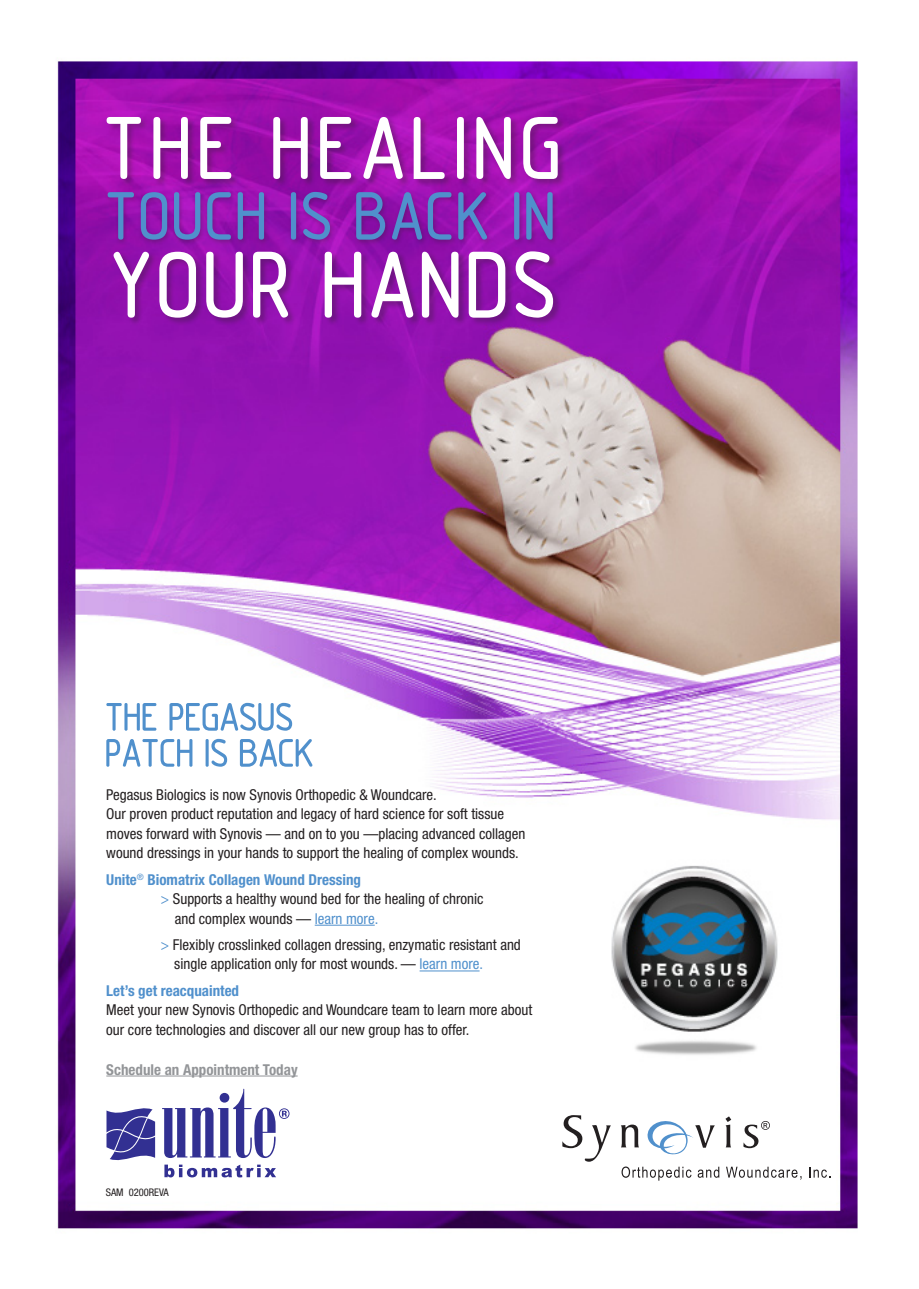
<style>
.page{position:relative;width:919px;height:1289px;background:#fff}
.page>*{position:absolute;margin:0;border:0;box-sizing:border-box;transform-origin:0 0}
.t1{font:condensed 15px/19.5px "Helvetica Neue";color:#231f20}
.t2{font:700 condensed 15px "Helvetica Neue";color:#5090cc}
.t3{font:700 condensed 15px "Helvetica Neue";color:#939598}
.t4{font:condensed 10.5px "Helvetica Neue";color:#231f20}
.s1{font-family:"Myriad Pro";font-stretch:normal;color:#5090cc}
.s2{color:#5090cc}
</style>
<div class="page">
<img style="left:57px;top:61px;width:801px;height:1168px">
<div style="left:105px;top:189px;width:453px;height:57px;background:#231f20;opacity:.3"></div>
<svg style="left:108px;top:192px;width:444px;height:48px;background:#8037b4"></svg>
<div style="left:106px;top:116px;width:459px;height:71px;background:#231f20;opacity:.3"></div>
<svg style="left:107px;top:117px;width:450px;height:62px"></svg>
<div style="left:113px;top:250px;width:448px;height:76px;background:#231f20;opacity:.3"></div>
<svg style="left:113px;top:251px;width:440px;height:67px"></svg>
<hr style="left:315px;top:924px;width:60px;height:1px;background:#5090cc">
<hr style="left:419px;top:970px;width:60px;height:1px;background:#5090cc">
<hr style="left:106px;top:1075px;width:191px;height:1px;background:#939598">
<svg style="left:106px;top:738px;width:207px;height:29px"></svg>
<svg style="left:106px;top:703px;width:186px;height:28px"></svg>
<svg style="left:621px;top:1166px;width:70px;height:14px"></svg>
<svg style="left:697px;top:1166px;width:22px;height:11px"></svg>
<svg style="left:726px;top:1166px;width:75px;height:13px"></svg>
<svg style="left:809px;top:1166px;width:21px;height:11px"></svg>
<svg style="left:562px;top:1115px;width:48px;height:46px"></svg>
<svg style="left:620px;top:1124px;width:19px;height:23px"></svg>
<svg style="left:646px;top:1117px;width:68px;height:38px"></svg>
<svg style="left:725px;top:1116px;width:6px;height:31px"></svg>
<svg style="left:743px;top:1120px;width:26px;height:28px"></svg>
<svg style="left:164px;top:1164px;width:112px;height:13px"></svg>
<svg style="left:106px;top:1104px;width:49px;height:59px"></svg>
<svg style="left:162px;top:1088px;width:127px;height:69px"></svg>
<p class="t1" style="left:106px;top:784px;width:420px">Pegasus Biologics is now Synovis Orthopedic &amp; Woundcare.<br>Our proven product reputation and legacy of hard science for soft tissue moves forward with Synovis — and on to you —placing advanced collagen wound dressings in your hands to support the healing of complex wounds.</p>
<p class="t2" style="left:106px;top:870px;width:256px">Unite<sup>®</sup> Biomatrix Collagen Wound Dressing</p>
<p class="t1" style="left:160px;top:889px;width:325px"><span class="s1">&gt;</span> Supports a healthy wound bed for the healing of chronic</p>
<p class="t1" style="left:175px;top:908px;width:205px">and complex wounds — <span class="s2">learn more.</span></p>
<p class="t1" style="left:174px;top:934px;width:348px;text-indent:-14px"><span class="s1">&gt;</span> Flexibly crosslinked collagen dressing, enzymatic resistant and single application only for most wounds. — <span class="s2">learn more.</span></p>
<p class="t2" style="left:106px;top:981px;width:134px">Let’s get reacquainted</p>
<p class="t1" style="left:106px;top:1000px;width:427px">Meet your new Synovis Orthopedic and Woundcare team to learn more about our core technologies and discover all our new group has to offer.</p>
<p class="t3" style="left:106px;top:1060px;width:193px">Schedule an Appointment Today</p>
<p class="t4" style="left:106px;top:1186px;width:65px">SAM 0200REVA</p>
</div>
